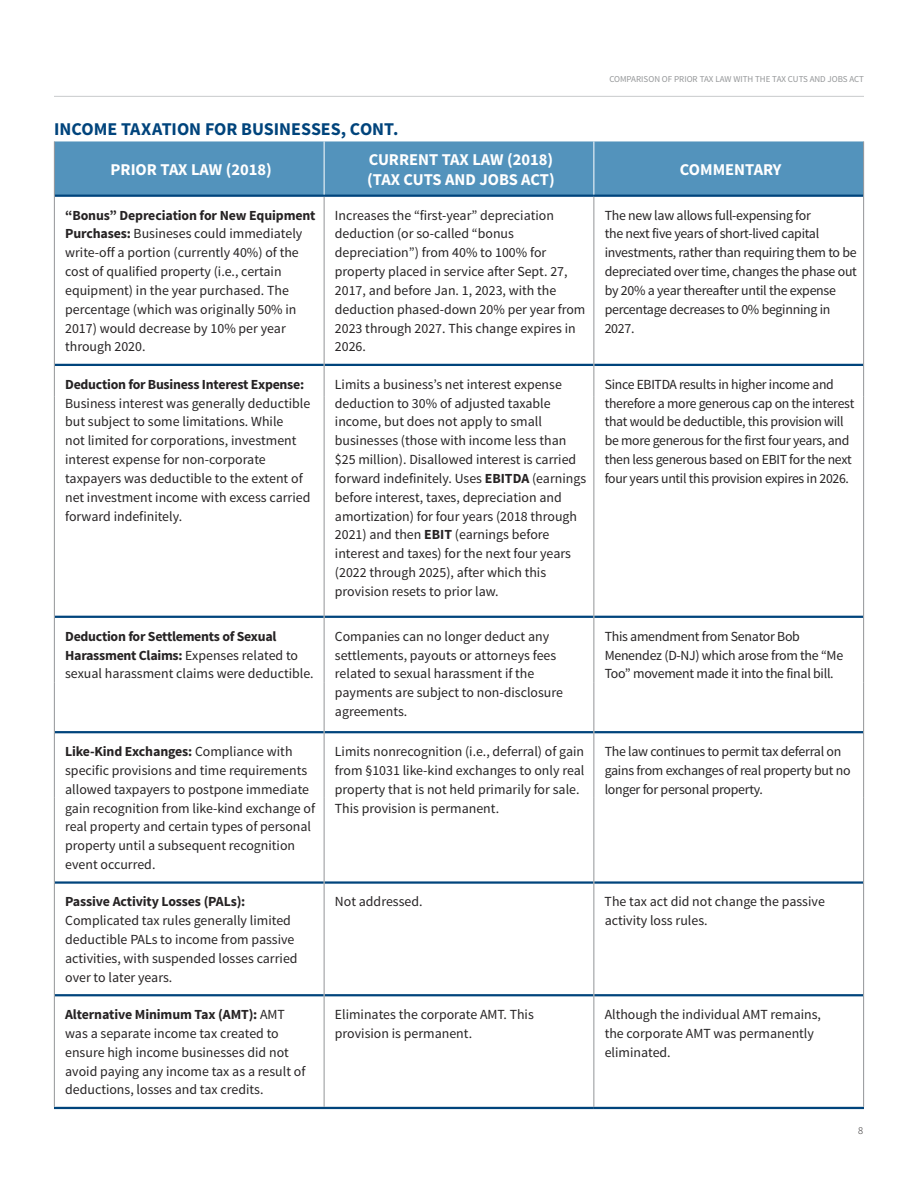
<style>
.page{position:relative;width:918px;height:1188px;background:#fff}
.page>*{position:absolute;margin:0;border:0;box-sizing:border-box;transform-origin:0 0}
.t1{font:700 18px "Source Sans Pro";color:#00447c}
.t2{font:700 16.5px/20.2px "Source Sans Pro";color:#fff}
.t3{font:13.8px/18.9px "Source Sans Pro";color:#262324}
.t4{font:13.8px/18.9px "Source Sans Pro";letter-spacing:-.02em;color:#262324}
.t5{font:700 13.8px "Source Sans Pro";letter-spacing:-.02em;color:#262324}
.t6{font:300 10.5px "Source Sans Pro";color:#262324}
.t7{font:9px "Source Sans Pro";color:#949698}
.s1{font-weight:700}
</style>
<div class="page">
<hr style="left:54px;top:96px;width:810px;height:1px;background:#c8cacc">
<div style="left:55px;top:141px;width:808px;height:54px;background:#5393bc"></div>
<hr style="left:55px;top:195px;width:539px;height:2px;background:#00447c">
<hr style="left:594px;top:195px;width:269px;height:2px;background:#00447c">
<hr style="left:55px;top:364px;width:269px;height:2px;background:#00447c">
<hr style="left:324px;top:364px;width:269px;height:2px;background:#00447c">
<hr style="left:594px;top:364px;width:269px;height:2px;background:#00447c">
<hr style="left:55px;top:616px;width:269px;height:2px;background:#00447c">
<hr style="left:324px;top:616px;width:269px;height:2px;background:#00447c">
<hr style="left:594px;top:616px;width:269px;height:2px;background:#00447c">
<hr style="left:55px;top:731px;width:269px;height:2px;background:#00447c">
<hr style="left:324px;top:731px;width:269px;height:2px;background:#00447c">
<hr style="left:594px;top:731px;width:269px;height:2px;background:#00447c">
<hr style="left:55px;top:881px;width:269px;height:3px;background:#00447c">
<hr style="left:324px;top:881px;width:269px;height:3px;background:#00447c">
<hr style="left:594px;top:881px;width:269px;height:3px;background:#00447c">
<hr style="left:55px;top:994px;width:269px;height:2px;background:#00447c">
<hr style="left:324px;top:994px;width:269px;height:2px;background:#00447c">
<hr style="left:594px;top:994px;width:269px;height:2px;background:#00447c">
<hr style="left:54px;top:1107px;width:540px;height:2px;background:#00447c">
<hr style="left:594px;top:1107px;width:270px;height:2px;background:#00447c">
<hr style="left:54px;top:141px;width:1px;height:55px;background:#939598">
<hr style="left:863px;top:141px;width:1px;height:55px;background:#939598">
<hr style="left:54px;top:196px;width:1px;height:169px;background:#939598">
<hr style="left:324px;top:197px;width:1px;height:168px;background:#939598">
<hr style="left:594px;top:197px;width:1px;height:168px;background:#939598">
<hr style="left:863px;top:196px;width:1px;height:169px;background:#939598">
<hr style="left:54px;top:365px;width:1px;height:32px;background:#939598">
<hr style="left:324px;top:365px;width:1px;height:32px;background:#939598">
<hr style="left:593px;top:365px;width:1px;height:32px;background:#939598">
<hr style="left:863px;top:365px;width:1px;height:32px;background:#939598">
<hr style="left:54px;top:397px;width:1px;height:220px;background:#939598">
<hr style="left:324px;top:397px;width:1px;height:220px;background:#939598">
<hr style="left:593px;top:397px;width:1px;height:220px;background:#939598">
<hr style="left:863px;top:397px;width:1px;height:220px;background:#939598">
<hr style="left:54px;top:617px;width:1px;height:66px;background:#939598">
<hr style="left:324px;top:617px;width:1px;height:66px;background:#939598">
<hr style="left:593px;top:617px;width:1px;height:66px;background:#939598">
<hr style="left:863px;top:617px;width:1px;height:66px;background:#939598">
<hr style="left:54px;top:683px;width:1px;height:49px;background:#939598">
<hr style="left:324px;top:683px;width:1px;height:49px;background:#939598">
<hr style="left:593px;top:683px;width:1px;height:49px;background:#939598">
<hr style="left:863px;top:683px;width:1px;height:49px;background:#939598">
<hr style="left:54px;top:732px;width:1px;height:65px;background:#939598">
<hr style="left:324px;top:732px;width:1px;height:65px;background:#939598">
<hr style="left:593px;top:732px;width:1px;height:65px;background:#939598">
<hr style="left:863px;top:732px;width:1px;height:65px;background:#939598">
<hr style="left:54px;top:797px;width:1px;height:86px;background:#939598">
<hr style="left:324px;top:797px;width:1px;height:86px;background:#939598">
<hr style="left:593px;top:797px;width:1px;height:86px;background:#939598">
<hr style="left:863px;top:797px;width:1px;height:86px;background:#939598">
<hr style="left:54px;top:883px;width:1px;height:112px;background:#939598">
<hr style="left:324px;top:883px;width:1px;height:112px;background:#939598">
<hr style="left:593px;top:883px;width:1px;height:112px;background:#939598">
<hr style="left:863px;top:883px;width:1px;height:112px;background:#939598">
<hr style="left:54px;top:995px;width:1px;height:112px;background:#939598">
<hr style="left:324px;top:995px;width:1px;height:112px;background:#939598">
<hr style="left:593px;top:995px;width:1px;height:112px;background:#939598">
<hr style="left:863px;top:995px;width:1px;height:112px;background:#939598">
<hr style="left:324px;top:141px;width:1px;height:54px;background:#fff">
<hr style="left:594px;top:141px;width:1px;height:54px;background:#fff">
<h1 class="t1" style="left:54px;top:122px;width:346px">INCOME TAXATION FOR BUSINESSES, CONT.</h1>
<p class="t7" style="left:609px;top:75px;width:256px">COMPARISON OF PRIOR TAX LAW WITH THE TAX CUTS AND JOBS ACT</p>
<p class="t2" style="left:111px;top:161px;width:163px">PRIOR TAX LAW (2018)</p>
<p class="t2" style="left:367px;top:151px;width:189px">CURRENT TAX LAW (2018) (TAX CUTS AND JOBS ACT)</p>
<p class="t2" style="left:680px;top:161px;width:103px">COMMENTARY</p>
<p class="t3" style="left:65px;top:207px;width:252px"><span class="s1">“Bonus” Depreciation for New Equipment Purchases:</span> Busineses could immediately write-off a portion (currently 40%) of the cost of qualified property (i.e., certain equipment) in the year purchased. The percentage (which was originally 50% in 2017) would decrease by 10% per year through 2020.</p>
<p class="t3" style="left:335px;top:207px;width:252px">Increases the “first-year” depreciation deduction (or so-called “bonus depreciation”) from 40% to 100% for property placed in service after Sept. 27, 2017, and before Jan. 1, 2023, with the deduction phased-down 20% per year from 2023 through 2027. This change expires in 2026.</p>
<p class="t4" style="left:605px;top:207px;width:254px">The new law allows full-expensing for<br>the next five years of short-lived capital investments, rather than requiring them to be depreciated over time, changes the phase out by 20% a year thereafter until the expense percentage decreases to 0% beginning in 2027.</p>
<p class="t5" style="left:65px;top:379px;width:241px">Deduction for Business Interest Expense:</p>
<p class="t3" style="left:65px;top:395px;width:247px">Business interest was generally deductible but subject to some limitations. While<br>not limited for corporations, investment interest expense for non-corporate taxpayers was deductible to the extent of net investment income with excess carried forward indefinitely.</p>
<p class="t3" style="left:335px;top:376px;width:253px">Limits a business’s net interest expense deduction to 30% of adjusted taxable income, but does not apply to small businesses (those with income less than $25 million). Disallowed interest is carried forward indefinitely. Uses <span class="s1">EBITDA</span> (earnings before interest, taxes, depreciation and amortization) for four years (2018 through 2021) and then <span class="s1">EBIT</span> (earnings before interest and taxes) for the next four years (2022 through 2025), after which this provision resets to prior law.</p>
<p class="t4" style="left:605px;top:376px;width:251px">Since EBITDA results in higher income and therefore a more generous cap on the interest that would be deductible, this provision will be more generous for the first four years, and then less generous based on EBIT for the next four years until this provision expires in 2026.</p>
<p class="t3" style="left:65px;top:628px;width:250px"><span class="s1">Deduction for Settlements of Sexual<br>Harassment Claims:</span> Expenses related to sexual harassment claims were deductible.</p>
<p class="t3" style="left:335px;top:628px;width:230px">Companies can no longer deduct any settlements, payouts or attorneys fees related to sexual harassment if the payments are subject to non-disclosure agreements.</p>
<p class="t4" style="left:605px;top:628px;width:240px">This amendment from Senator Bob<br>Menendez (D-NJ) which arose from the “Me<br>Too” movement made it into the final bill.</p>
<p class="t3" style="left:65px;top:743px;width:251px"><span class="s1">Like-Kind Exchanges:</span> Compliance with specific provisions and time requirements allowed taxpayers to postpone immediate gain recognition from like-kind exchange of real property and certain types of personal property until a subsequent recognition event occurred.</p>
<p class="t3" style="left:335px;top:743px;width:251px">Limits nonrecognition (i.e., deferral) of gain from §1031 like-kind exchanges to only real property that is not held primarily for sale.<br>This provision is permanent.</p>
<p class="t4" style="left:605px;top:743px;width:248px">The law continues to permit tax deferral on gains from exchanges of real property but no longer for personal property.</p>
<p class="t5" style="left:65px;top:897px;width:182px">Passive Activity Losses (PALs):</p>
<p class="t3" style="left:65px;top:913px;width:234px">Complicated tax rules generally limited deductible PALs to income from passive activities, with suspended losses carried over to later years.</p>
<p class="t3" style="left:335px;top:894px;width:89px">Not addressed.</p>
<p class="t3" style="left:605px;top:894px;width:222px">The tax act did not change the passive activity loss rules.</p>
<p class="t3" style="left:65px;top:1006px;width:242px"><span class="s1">Alternative Minimum Tax (AMT):</span> AMT was a separate income tax created to ensure high income businesses did not avoid paying any income tax as a result of deductions, losses and tax credits.</p>
<p class="t3" style="left:335px;top:1006px;width:200px">Eliminates the corporate AMT. This provision is permanent.</p>
<p class="t3" style="left:605px;top:1006px;width:218px">Although the individual AMT remains, the corporate AMT was permanently eliminated.</p>
<p class="t6" style="left:858px;top:1127px;width:7px">8</p>
</div>
